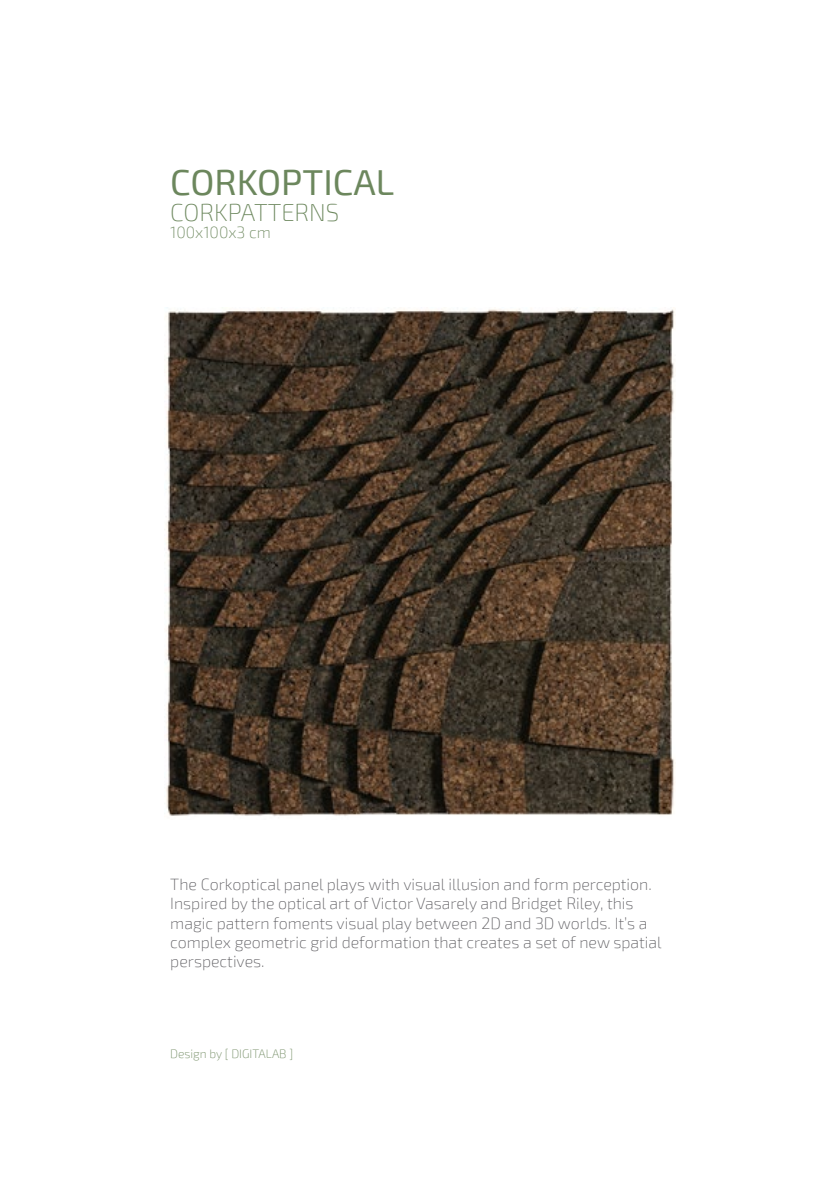
<style>
.page{position:relative;width:840px;height:1191px;background:#fff}
.page>*{position:absolute;margin:0;border:0;box-sizing:border-box;transform-origin:0 0}
.t1{font:36px "Exo 2";color:#6c875d}
.t2{font:200 24px "Exo 2";color:#6c875d}
.t3{font:200 16px/19.2px "Exo 2";color:#5c5b5f}
.t4{font:200 16px "Exo 2";color:#6c875d}
.t5{font:200 12px "Exo 2";color:#6d875d}
</style>
<div class="page">
<img style="left:166px;top:307px;width:509px;height:509px">
<h1 class="t1" style="left:170px;top:162px;width:225px">CORKOPTICAL</h1>
<h2 class="t2" style="left:170px;top:199px;width:170px">CORKPATTERNS</h2>
<p class="t4" style="left:170px;top:223px;width:102px">100x100x3 cm</p>
<p class="t3" style="left:170px;top:875px;width:492px">The Corkoptical panel plays with visual illusion and form perception.<br>Inspired by the optical art of Victor Vasarely and Bridget Riley, this magic pattern foments visual play between 2D and 3D worlds. It’s a complex geometric grid deformation that creates a set of new spatial perspectives.</p>
<p class="t5" style="left:170px;top:1046px;width:124px">Design by [ DIGITALAB ]</p>
</div>
